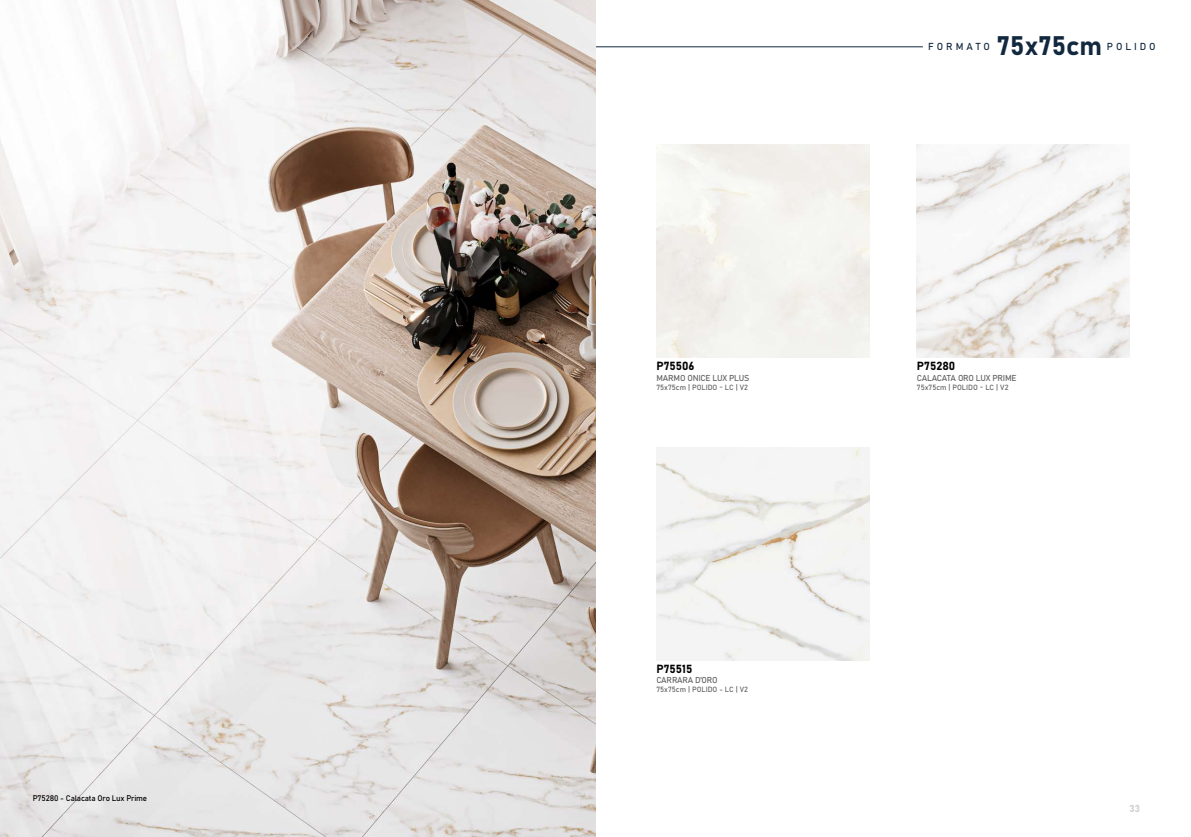
<style>
.page{position:relative;width:1191px;height:837px;background:#fff}
.page>*{position:absolute;margin:0;border:0;box-sizing:border-box;transform-origin:0 0}
.t1{font:26.5px "Bahnschrift";color:#12283f}
.t2{font:11.6px "Bahnschrift";color:#000}
.t3{font:10px "Bahnschrift";letter-spacing:.29em;color:#12283f}
.t4{font:10px "Bahnschrift";color:#d0d0d0}
.t5{font:8.5px "Bahnschrift";letter-spacing:-.03em;color:#646363}
.t6{font:8px "Bahnschrift";letter-spacing:-.02em;color:#000}
.t7{font:7.5px "Bahnschrift";color:#646363}
</style>
<div class="page">
<hr style="left:271px;top:46px;width:652px;height:1px;background:#12283f">
<img style="left:656px;top:447px;width:213px;height:213px">
<img style="left:0;top:0;width:595px;height:836px">
<img style="left:917px;top:145px;width:212px;height:212px">
<p class="t6" style="left:33px;top:792px;width:116px">P75280 - Calacata Oro Lux Prime</p>
<h2 class="t2" style="left:656px;top:357px;width:40px">P75506</h2>
<p class="t5" style="left:656px;top:371px;width:94px">MARMO ONICE LUX PLUS</p>
<p class="t7" style="left:656px;top:381px;width:93px">75x75cm | POLIDO - LC | V2</p>
<h2 class="t2" style="left:656px;top:660px;width:37px">P75515</h2>
<p class="t5" style="left:656px;top:673px;width:63px">CARRARA D’ORO</p>
<p class="t7" style="left:656px;top:683px;width:93px">75x75cm | POLIDO - LC | V2</p>
<h3 class="t3" style="left:928px;top:39px;width:63px">FORMATO</h3>
<h1 class="t1" style="left:997px;top:26px;width:107px">75x75cm</h1>
<h3 class="t3" style="left:1107px;top:39px;width:50px">POLIDO</h3>
<h2 class="t2" style="left:917px;top:357px;width:40px">P75280</h2>
<p class="t5" style="left:917px;top:371px;width:101px">CALACATA ORO LUX PRIME</p>
<p class="t7" style="left:917px;top:381px;width:93px">75x75cm | POLIDO - LC | V2</p>
<h3 class="t4" style="left:1129px;top:800px;width:12px">33</h3>
</div>
